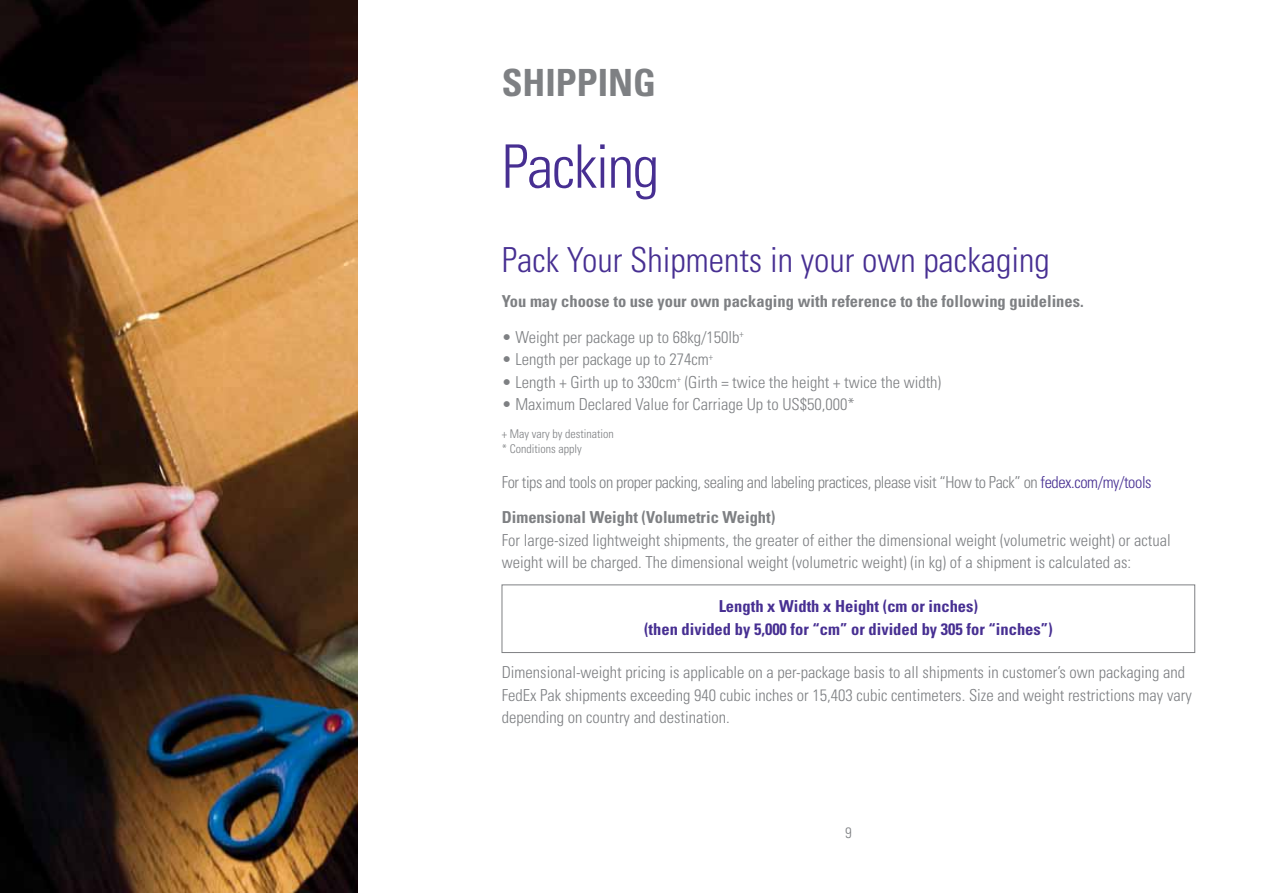
<style>
.page{position:relative;width:1263px;height:893px;background:#fff}
.page>*{position:absolute;margin:0;border:0;box-sizing:border-box;transform-origin:0 0}
.t1{font:300 condensed 60px "Univers";letter-spacing:-.025em;color:#472f92}
.t2{font:700 condensed 37.5px "Univers";color:#7e8083}
.t3{font:300 condensed 34.5px "Univers";color:#472f92}
.t4{font:300 condensed 16.5px/22.5px "Univers";color:#7e8083}
.t5{font:300 condensed 16.5px/35.2px "Univers";letter-spacing:-.025em;color:#7e8083}
.t6{font:700 condensed 16.5px/22.5px "Univers";color:#472f92;text-align:center}
.t7{font:700 condensed 16.5px "Univers";color:#7e8083}
.t8{font:300 condensed 15px "Univers";color:#7e8083}
.t9{font:300 condensed 12px/15px "Univers";color:#7e8083}
.s1{color:#472f92}
.s2{font-weight:700}
</style>
<div class="page">
<img style="left:0;top:0;width:357px;height:893px">
<div style="left:502px;top:585px;width:693px;height:68px;border:1px solid #7e8083"></div>
<h2 class="t2" style="left:502px;top:60px;width:41px">SHIPPING</h2>
<h1 class="t1" style="left:502px;top:131px;width:159px">Packing</h1>
<h3 class="t3" style="left:502px;top:239px;width:549px">Pack Your Shipments in your own packaging</h3>
<p class="t7" style="left:502px;top:291px;width:583px">You may choose to use your own packaging with reference to the following guidelines.</p>
<p class="t4" style="left:502px;top:326px;width:244px">• Weight per package up to 68kg/150lb<sup>+</sup></p>
<p class="t4" style="left:502px;top:348px;width:213px">• Length per package up to 274cm<sup>+</sup></p>
<p class="t4" style="left:502px;top:371px;width:441px">• Length + Girth up to 330cm<sup>+</sup> (Girth = twice the height + twice the width)</p>
<p class="t4" style="left:502px;top:393px;width:354px">• Maximum Declared Value for Carriage Up to US$50,000*</p>
<p class="t9" style="left:502px;top:426px;width:113px">+ May vary by destination * Conditions apply</p>
<p class="t5" style="left:502px;top:465px;width:651px">For tips and tools on proper packing, sealing and labeling practices, please visit “How to Pack” on <span class="s1">fedex.com/my/tools<br></span><span class="s2">Dimensional Weight (Volumetric Weight)</span></p>
<p class="t4" style="left:502px;top:529px;width:670px">For large-sized lightweight shipments, the greater of either the dimensional weight (volumetric weight) or actual weight will be charged. The dimensional weight (volumetric weight) (in kg) of a shipment is calculated as:</p>
<p class="t6" style="left:644px;top:595px;width:410px">Length x Width x Height (cm or inches)<br>(then divided by 5,000 for “cm” or divided by 305 for “inches”)</p>
<p class="t4" style="left:502px;top:661px;width:691px">Dimensional-weight pricing is applicable on a per-package basis to all shipments in customer’s own packaging and<br>FedEx Pak shipments exceeding 940 cubic inches or 15,403 cubic centimeters. Size and weight restrictions may vary depending on country and destination.</p>
<p class="t8" style="left:845px;top:824px;width:8px">9</p>
</div>
